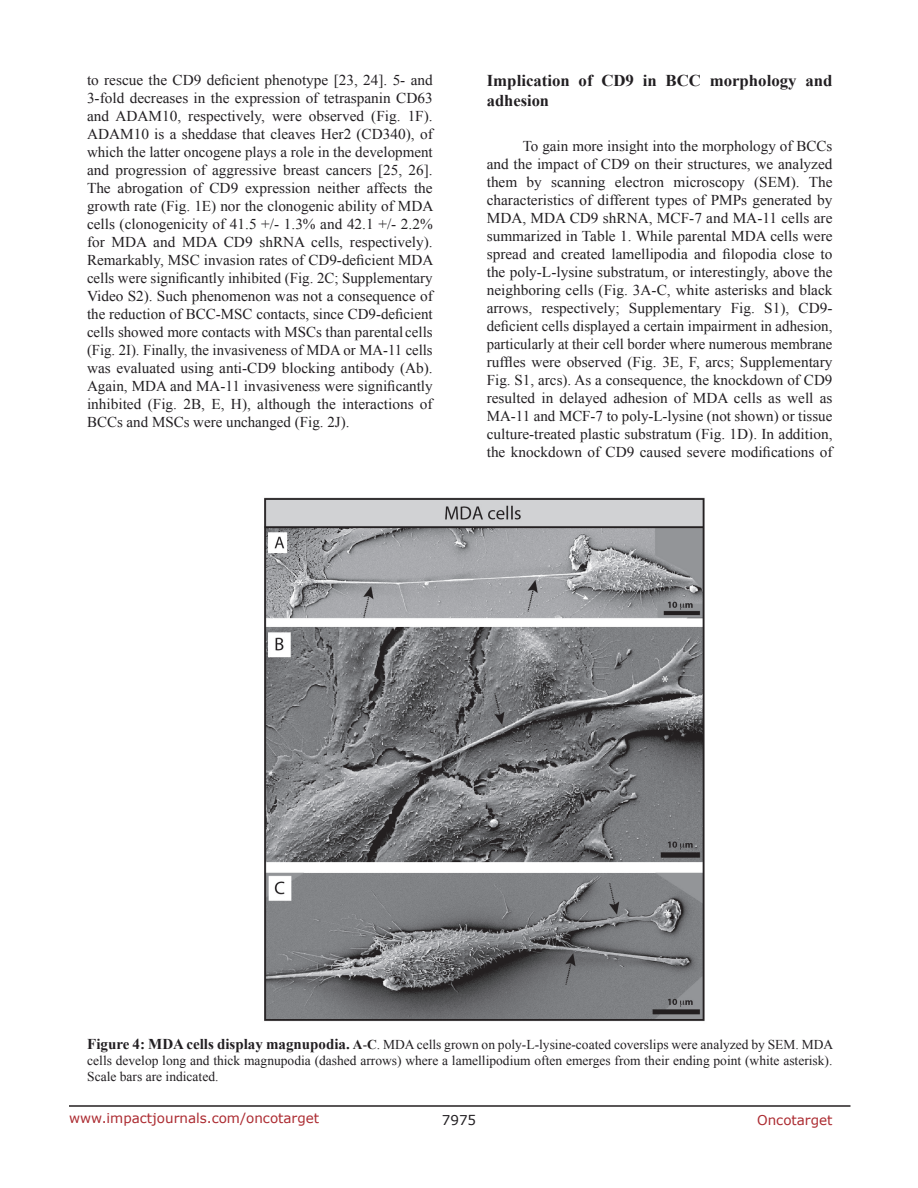
<style>
.page{position:relative;width:918px;height:1188px;background:#fff}
.page>*{position:absolute;margin:0;border:0;box-sizing:border-box;transform-origin:0 0}
.SubHeading{font:700 16.5px/19.8px "Times New Roman";color:#221f22}
.BodyText{font:15px/18px "Times New Roman";color:#221f22;text-align:justify}
.FigureText{font:13.5px/16.2px "Times New Roman";color:#221f22;text-align:justify}
.t1{font:13.5px "Verdana";color:#ac2b31}
.t2{font:13.5px "Verdana";color:#221f22}
.s1{font-weight:700;font-size:15px}
.s2{font-weight:700;font-size:15px;color:#231f20}
.s3{font-weight:700;color:#231f20}
.s4{color:#231f20}
</style>
<div class="page">
<hr style="left:69px;top:1105px;width:781px;height:2px;background:#231f20">
<img style="left:264px;top:497px;width:441px;height:525px">
<p class="BodyText" style="left:87px;top:71px;width:348px">to rescue the CD9 deficient phenotype [23, 24]. 5- and 3-fold decreases in the expression of tetraspanin CD63 and ADAM10, respectively, were observed (Fig. 1F).<br>ADAM10 is a sheddase that cleaves Her2 (CD340), of which the latter oncogene plays a role in the development and progression of aggressive breast cancers [25, 26].<br>The abrogation of CD9 expression neither affects the growth rate (Fig. 1E) nor the clonogenic ability of MDA cells (clonogenicity of 41.5 +/- 1.3% and 42.1 +/- 2.2% for MDA and MDA CD9 shRNA cells, respectively).<br>Remarkably, MSC invasion rates of CD9-deficient MDA cells were significantly inhibited (Fig. 2C; Supplementary Video S2). Such phenomenon was not a consequence of the reduction of BCC-MSC contacts, since CD9-deficient cells showed more contacts with MSCs than parental cells (Fig. 2I). Finally, the invasiveness of MDA or MA-11 cells was evaluated using anti-CD9 blocking antibody (Ab).<br>Again, MDA and MA-11 invasiveness were significantly inhibited (Fig. 2B, E, H), although the interactions of BCCs and MSCs were unchanged (Fig. 2J).</p>
<p class="SubHeading" style="left:487px;top:70px;width:347px">Implication of CD9 in BCC morphology and adhesion</p>
<p class="BodyText" style="left:487px;top:137px;width:347px;text-indent:36px">To gain more insight into the morphology of BCCs and the impact of CD9 on their structures, we analyzed them by scanning electron microscopy (SEM). The characteristics of different types of PMPs generated by MDA, MDA CD9 shRNA, MCF-7 and MA-11 cells are summarized in Table 1. While parental MDA cells were spread and created lamellipodia and filopodia close to the poly-L-lysine substratum, or interestingly, above the neighboring cells (Fig. 3A-C, white asterisks and black arrows, respectively; Supplementary Fig. S1), CD9- deficient cells displayed a certain impairment in adhesion, particularly at their cell border where numerous membrane ruffles were observed (Fig. 3E, F, arcs; Supplementary Fig. S1, arcs). As a consequence, the knockdown of CD9 resulted in delayed adhesion of MDA cells as well as MA-11 and MCF-7 to poly-L-lysine (not shown) or tissue culture-treated plastic substratum (Fig. 1D). In addition, the knockdown of CD9 caused severe modifications of</p>
<p class="FigureText" style="left:87px;top:1036px;width:747px"><span class="s1">Figure 4</span><span class="s2">:</span> <span class="s1">MDA cells display magnupodia.</span> <span class="s3">A</span><span class="s4">-</span><span class="s3">C</span><span class="s4">.</span> MDA cells grown on poly-L-lysine-coated coverslips were analyzed by SEM. MDA cells develop long and thick magnupodia (dashed arrows) where a lamellipodium often emerges from their ending point (white asterisk).<br>Scale bars are indicated.</p>
<p class="t1" style="left:69px;top:1109px;width:252px">www.impactjournals.com/oncotarget</p>
<p class="t2" style="left:442px;top:1111px;width:36px">7975</p>
<p class="t1" style="left:757px;top:1111px;width:77px">Oncotarget</p>
</div>
